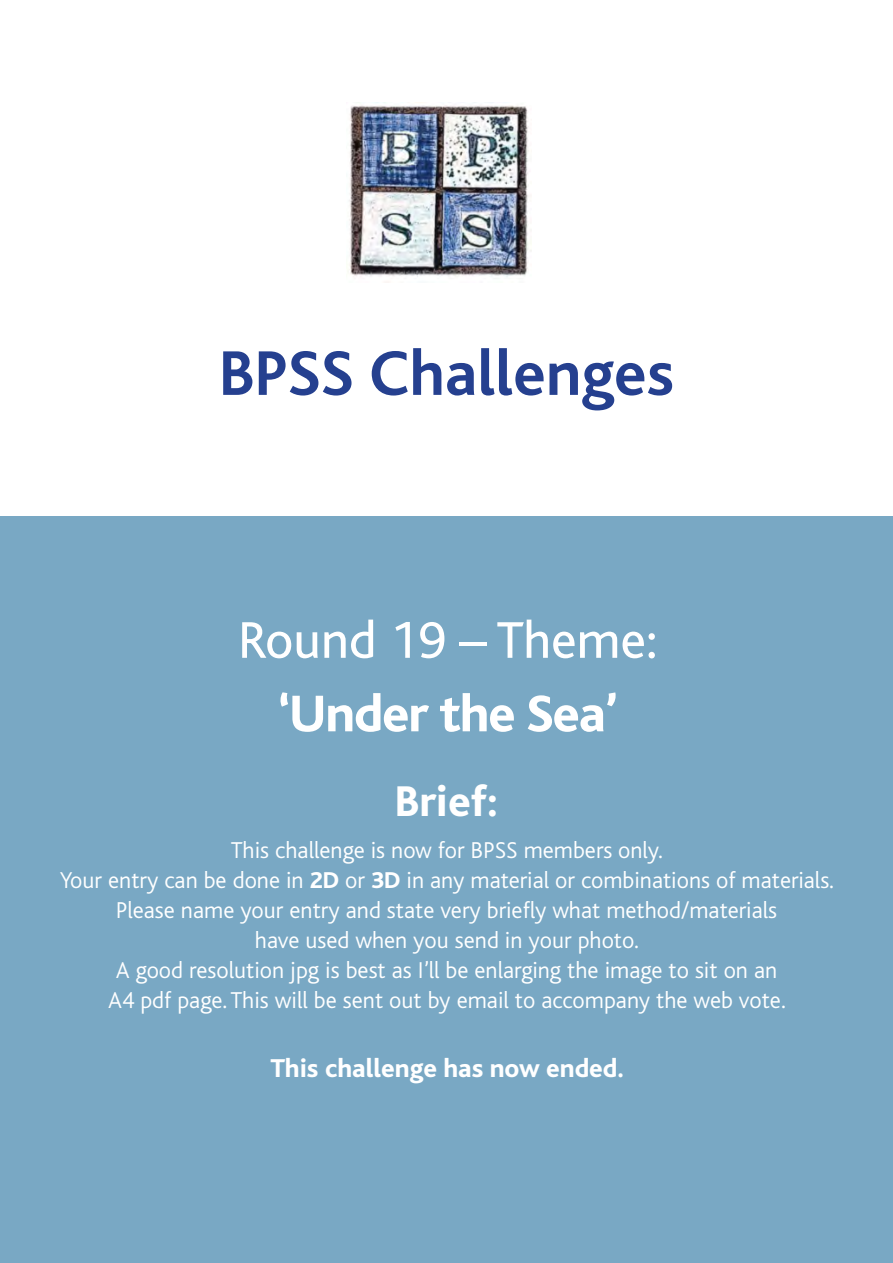
<style>
.page{position:relative;width:893px;height:1263px;background:#fff}
.page>*{position:absolute;margin:0;border:0;box-sizing:border-box;transform-origin:0 0}
.t1{font:700 66px "Bliss";color:#25408f}
.t2{font:54px "Bliss";color:#fff}
.t3{font:800 54px "Bliss";letter-spacing:-.02em;color:#fff}
.t4{font:800 45px "Bliss";color:#fff}
.t5{font:800 27px "Bliss";color:#fff}
.t6{font:300 24px/30px "Bliss";color:#fff;text-align:center}
.s1{font-weight:800}
</style>
<div class="page">
<img style="left:347px;top:102px;width:184px;height:181px">
<div style="left:0;top:517px;width:893px;height:746px;background:#79a8c4"></div>
<h1 class="t1" style="left:219px;top:339px;width:457px">BPSS Challenges</h1>
<h2 class="t2" style="left:238px;top:612px;width:421px">Round 19 – Theme:</h2>
<h2 class="t3" style="left:278px;top:686px;width:341px">‘Under the Sea’</h2>
<h3 class="t4" style="left:395px;top:777px;width:105px">Brief:</h3>
<p class="t6" style="left:60px;top:836px;width:776px">This challenge is now for BPSS members only.<br>Your entry can be done in <span class="s1">2D</span> or <span class="s1">3D</span> in any material or combinations of materials.<br>Please name your entry and state very briefly what method/materials<br>have used when you send in your photo.<br>A good resolution jpg is best as I’ll be enlarging the image to sit on an<br>A4 pdf page. This will be sent out by email to accompany the web vote.</p>
<p class="t5" style="left:270px;top:1054px;width:355px">This challenge has now ended.</p>
</div>
